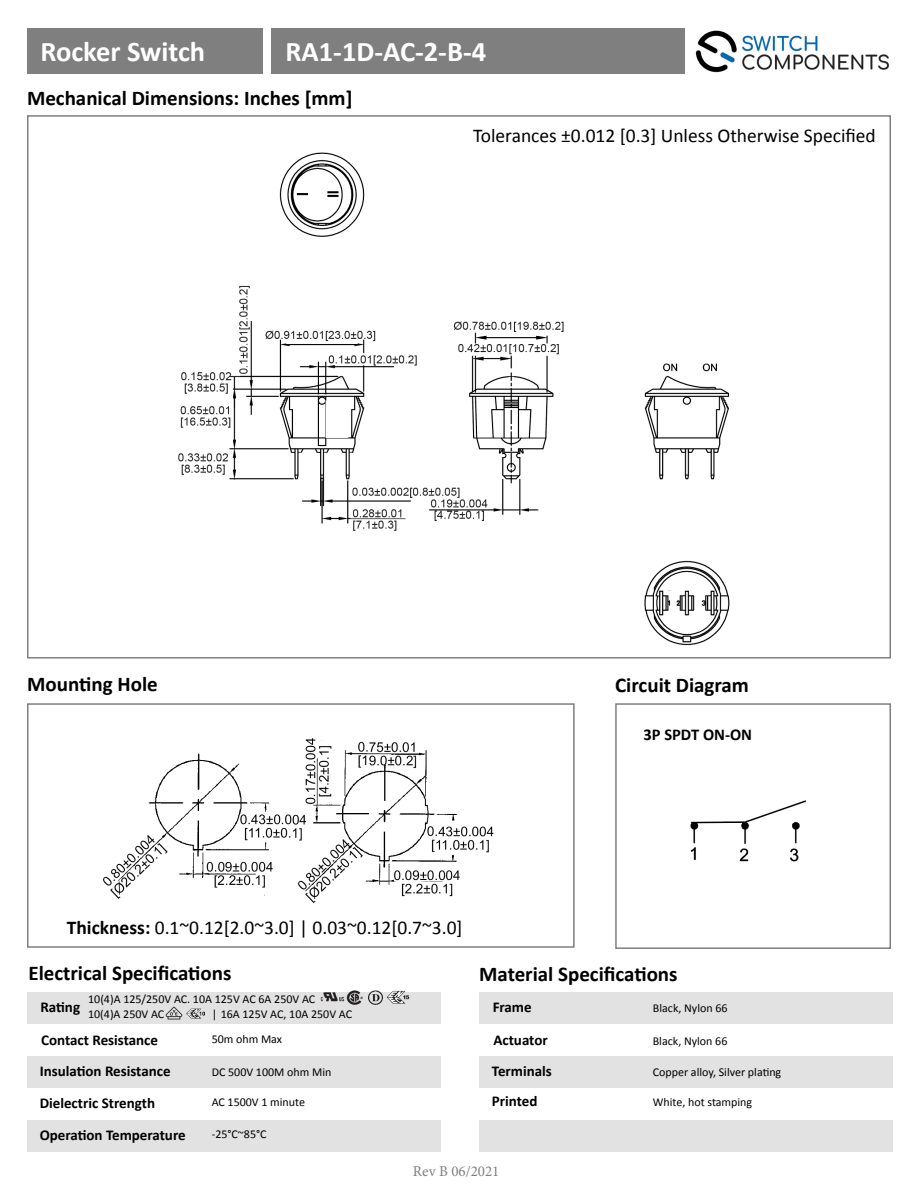
<style>
.page{position:relative;width:918px;height:1188px;background:#fff}
.page>*{position:absolute;margin:0;border:0;box-sizing:border-box;transform-origin:0 0}
.t1{font:700 28.5px "Calibri";color:#fff}
.t2{font:700 21px "Calibri";color:#000}
.t3{font:19.5px "Calibri";color:#000}
.t4{font:700 16.5px "Calibri";color:#000}
.t5{font:700 15px "Calibri";color:#000}
.t6{font:15px "Minion Pro";color:#7f7f7f}
.t7{font:12px "Calibri";color:#000}
.s1{font-weight:700}
</style>
<div class="page">
<img style="left:695px;top:30px;width:194px;height:43px">
<div style="left:27px;top:29px;width:236px;height:45px;background:#7f7f7f"></div>
<div style="left:27px;top:703px;width:548px;height:245px;border:2px solid #7f7f7f"></div>
<div style="left:615px;top:703px;width:276px;height:246px;border:2px solid #7f7f7f"></div>
<div style="left:271px;top:28px;width:414px;height:46px;background:#7f7f7f"></div>
<div style="left:27px;top:992px;width:414px;height:31px;background:#e2e2e2"></div>
<div style="left:479px;top:992px;width:414px;height:31px;background:#e2e2e2"></div>
<div style="left:27px;top:1056px;width:414px;height:32px;background:#e2e2e2"></div>
<div style="left:479px;top:1056px;width:414px;height:32px;background:#e2e2e2"></div>
<div style="left:27px;top:1120px;width:414px;height:32px;background:#e2e2e2"></div>
<div style="left:479px;top:1120px;width:414px;height:32px;background:#e2e2e2"></div>
<img style="left:320px;top:991px;width:68px;height:14px">
<img style="left:388px;top:991px;width:22px;height:13px">
<img style="left:165px;top:1006px;width:17px;height:14px">
<img style="left:187px;top:1008px;width:17px;height:11px">
<img style="left:103px;top:738px;width:391px;height:166px">
<img style="left:690px;top:800px;width:116px;height:62px">
<img style="left:178px;top:152px;width:552px;height:494px">
<p class="t1" style="left:40px;top:31px;width:166px">Rocker Switch</p>
<p class="t1" style="left:286px;top:31px;width:202px">RA1-1D-AC-2-B-4</p>
<p class="t2" style="left:27px;top:83px;width:327px">Mechanical Dimensions: Inches [mm]</p>
<p class="t3" style="left:473px;top:123px;width:404px">Tolerances ±0.012 [0.3] Unless Otherwise Specified</p>
<p class="t2" style="left:27px;top:669px;width:132px">Mounting Hole</p>
<p class="t2" style="left:615px;top:671px;width:135px">Circuit Diagram</p>
<p class="t4" style="left:644px;top:722px;width:110px">3P SPDT ON-ON</p>
<p class="t3" style="left:67px;top:915px;width:397px"><span class="s1">Thickness:</span> 0.1~0.12[2.0~3.0] | 0.03~0.12[0.7~3.0]</p>
<p class="t2" style="left:28px;top:958px;width:205px">Electrical Specifications</p>
<p class="t2" style="left:479px;top:959px;width:200px">Material Specifications</p>
<p class="t7" style="left:88px;top:991px;width:229px">10(4)A 125/250V AC. 10A 125V AC 6A 250V AC</p>
<p class="t7" style="left:88px;top:1007px;width:78px">10(4)A 250V AC</p>
<p class="t5" style="left:40px;top:996px;width:41px">Rating</p>
<p class="t5" style="left:493px;top:996px;width:41px">Frame</p>
<p class="t5" style="left:41px;top:1029px;width:118px">Contact Resistance</p>
<p class="t7" style="left:212px;top:1032px;width:72px">50m ohm Max</p>
<p class="t5" style="left:493px;top:1029px;width:56px">Actuator</p>
<p class="t7" style="left:653px;top:1033px;width:76px">Black, Nylon 66</p>
<p class="t7" style="left:653px;top:1000px;width:76px">Black, Nylon 66</p>
<p class="t7" style="left:212px;top:1007px;width:142px">| 16A 125V AC, 10A 250V AC</p>
<p class="t5" style="left:40px;top:1061px;width:132px">Insulation Resistance</p>
<p class="t5" style="left:492px;top:1061px;width:62px">Terminals</p>
<p class="t5" style="left:40px;top:1093px;width:117px">Dielectric Strength</p>
<p class="t5" style="left:492px;top:1091px;width:47px">Printed</p>
<p class="t5" style="left:40px;top:1125px;width:148px">Operation Temperature</p>
<p class="t7" style="left:212px;top:1064px;width:121px">DC 500V 100M ohm Min</p>
<p class="t7" style="left:653px;top:1064px;width:130px">Copper alloy, Silver plating</p>
<p class="t7" style="left:653px;top:1094px;width:101px">White, hot stamping</p>
<p class="t7" style="left:212px;top:1095px;width:95px">AC 1500V 1 minute</p>
<p class="t7" style="left:212px;top:1127px;width:56px">-25°C~85°C</p>
<p class="t6" style="left:413px;top:1162px;width:88px">Rev B 06/2021</p>
</div>
